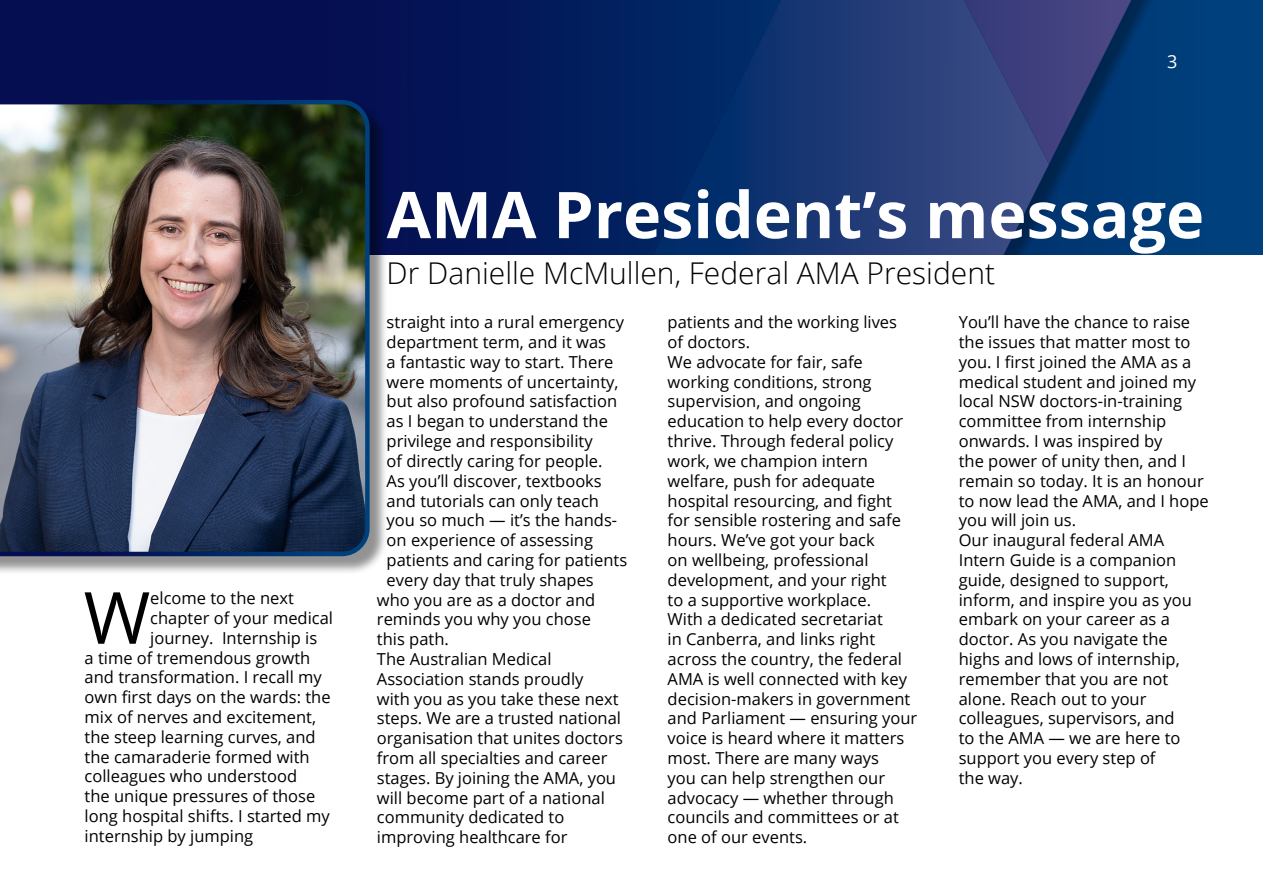
<style>
.page{position:relative;width:1263px;height:893px;background:#fff}
.page>*{position:absolute;margin:0;border:0;box-sizing:border-box;transform-origin:0 0}
.t1{font:72px "Open Sans";color:#000}
.t2{font:700 64.5px "Open Sans";color:#fff}
.t3{font:300 30px "Open Sans";color:#000}
.t4{font:18px "Open Sans";color:#fff}
.t5{font:16.5px/19.8px "Open Sans";color:#000}
</style>
<div class="page">
<div style="left:0;top:0;width:516px;height:254px;background:#051053"></div>
<svg style="left:516px;top:0;width:747px;height:254px"></svg>
<svg style="left:871px;top:0;width:351px;height:164px"></svg>
<div style="left:0;top:102px;width:388px;height:473px;background:#000;opacity:.43"></div>
<img style="left:0;top:100px;width:370px;height:456px">
<p class="t4" style="left:1167px;top:49px;width:12px">3</p>
<h1 class="t1" style="left:84px;top:568px;width:68px">W</h1>
<p class="t5" style="left:150px;top:588px;width:145px">elcome to the next</p>
<p class="t5" style="left:150px;top:608px;width:184px">chapter of your medical</p>
<p class="t5" style="left:150px;top:627px;width:168px">journey. Internship is</p>
<p class="t5" style="left:85px;top:647px;width:227px">a time of tremendous growth</p>
<p class="t5" style="left:85px;top:667px;width:239px">and transformation. I recall my</p>
<p class="t5" style="left:85px;top:687px;width:247px">own first days on the wards: the</p>
<p class="t5" style="left:85px;top:707px;width:233px">mix of nerves and excitement,</p>
<p class="t5" style="left:85px;top:726px;width:233px">the steep learning curves, and</p>
<p class="t5" style="left:85px;top:746px;width:227px">the camaraderie formed with</p>
<p class="t5" style="left:85px;top:766px;width:214px">colleagues who understood</p>
<p class="t5" style="left:85px;top:786px;width:232px">the unique pressures of those</p>
<p class="t5" style="left:85px;top:806px;width:247px">long hospital shifts. I started my</p>
<p class="t5" style="left:85px;top:825px;width:170px">internship by jumping</p>
<h2 class="t2" style="left:387px;top:169px;width:819px">AMA President’s message</h2>
<h3 class="t3" style="left:387px;top:252px;width:610px">Dr Danielle McMullen, Federal AMA President</h3>
<p class="t5" style="left:668px;top:312px;width:251px">patients and the working lives<br>of doctors.<br>We advocate for fair, safe working conditions, strong supervision, and ongoing education to help every doctor thrive. Through federal policy work, we champion intern welfare, push for adequate hospital resourcing, and fight for sensible rostering and safe hours. We’ve got your back<br>on wellbeing, professional development, and your right<br>to a supportive workplace.<br>With a dedicated secretariat<br>in Canberra, and links right across the country, the federal<br>AMA is well connected with key decision-makers in government and Parliament — ensuring your voice is heard where it matters most. There are many ways<br>you can help strengthen our advocacy — whether through councils and committees or at one of our events.</p>
<p class="t5" style="left:959px;top:312px;width:252px">You’ll have the chance to raise the issues that matter most to you. I first joined the AMA as a medical student and joined my local NSW doctors-in-training committee from internship onwards. I was inspired by<br>the power of unity then, and I remain so today. It is an honour to now lead the AMA, and I hope you will join us.<br>Our inaugural federal AMA<br>Intern Guide is a companion guide, designed to support, inform, and inspire you as you embark on your career as a doctor. As you navigate the highs and lows of internship, remember that you are not alone. Reach out to your colleagues, supervisors, and<br>to the AMA — we are here to support you every step of<br>the way.</p>
<p class="t5" style="left:387px;top:312px;width:239px">straight into a rural emergency</p>
<p class="t5" style="left:387px;top:332px;width:221px">department term, and it was</p>
<p class="t5" style="left:387px;top:352px;width:228px">a fantastic way to start. There</p>
<p class="t5" style="left:387px;top:371px;width:233px">were moments of uncertainty,</p>
<p class="t5" style="left:387px;top:391px;width:232px">but also profound satisfaction</p>
<p class="t5" style="left:387px;top:411px;width:223px">as I began to understand the</p>
<p class="t5" style="left:387px;top:431px;width:208px">privilege and responsibility</p>
<p class="t5" style="left:387px;top:451px;width:217px">of directly caring for people.</p>
<p class="t5" style="left:387px;top:470px;width:217px">As you’ll discover, textbooks</p>
<p class="t5" style="left:387px;top:490px;width:214px">and tutorials can only teach</p>
<p class="t5" style="left:387px;top:510px;width:232px">you so much — it’s the hands-</p>
<p class="t5" style="left:387px;top:530px;width:208px">on experience of assessing</p>
<p class="t5" style="left:387px;top:550px;width:242px">patients and caring for patients</p>
<p class="t5" style="left:387px;top:569px;width:209px">every day that truly shapes</p>
<p class="t5" style="left:377px;top:589px;width:220px">who you are as a doctor and</p>
<p class="t5" style="left:377px;top:609px;width:215px">reminds you why you chose</p>
<p class="t5" style="left:377px;top:629px;width:73px">this path.</p>
<p class="t5" style="left:377px;top:649px;width:176px">The Australian Medical</p>
<p class="t5" style="left:377px;top:668px;width:208px">Association stands proudly</p>
<p class="t5" style="left:377px;top:688px;width:243px">with you as you take these next</p>
<p class="t5" style="left:377px;top:708px;width:246px">steps. We are a trusted national</p>
<p class="t5" style="left:377px;top:728px;width:247px">organisation that unites doctors</p>
<p class="t5" style="left:377px;top:748px;width:232px">from all specialties and career</p>
<p class="t5" style="left:377px;top:767px;width:241px">stages. By joining the AMA, you</p>
<p class="t5" style="left:377px;top:787px;width:229px">will become part of a national</p>
<p class="t5" style="left:377px;top:807px;width:189px">community dedicated to</p>
<p class="t5" style="left:377px;top:827px;width:192px">improving healthcare for</p>
</div>
